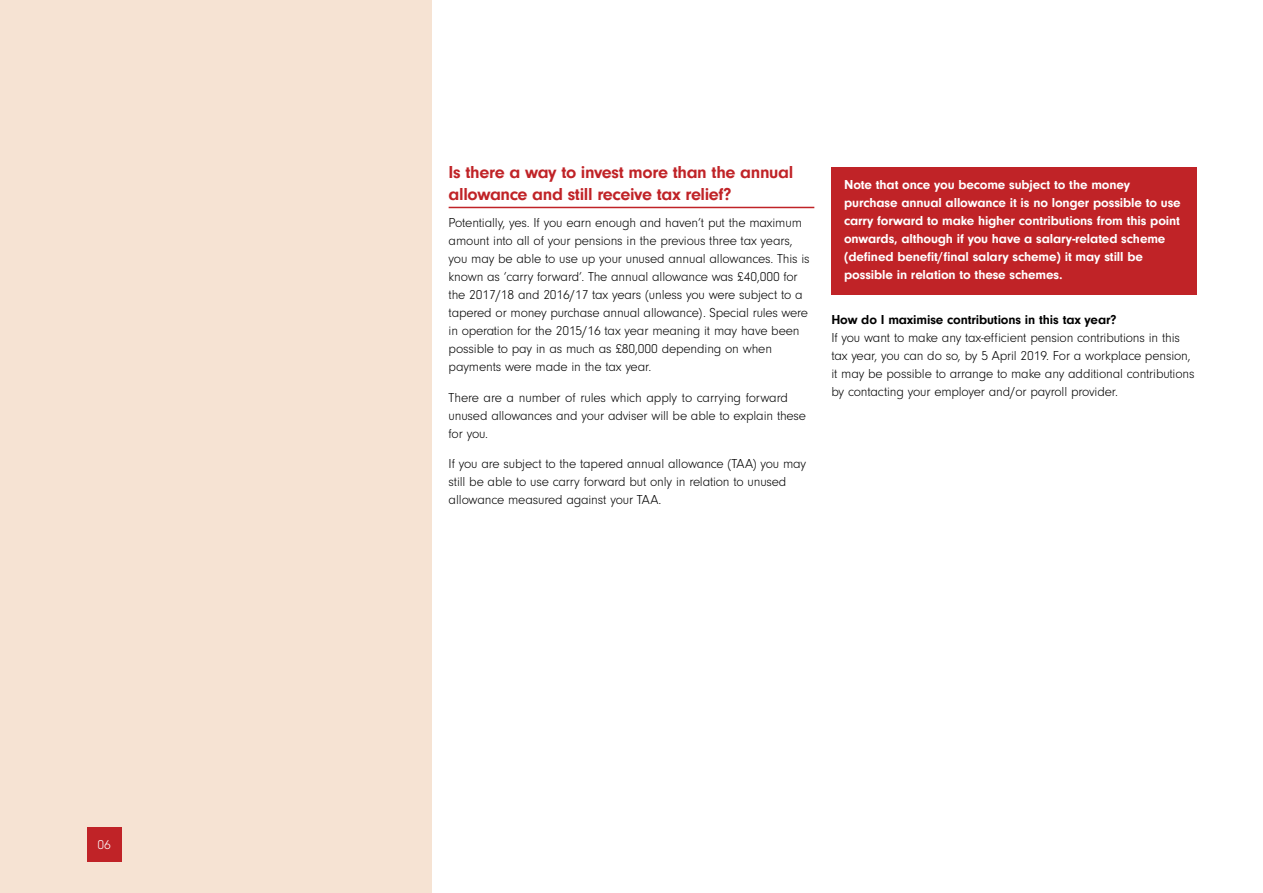
<style>
.page{position:relative;width:1263px;height:893px;background:#fff}
.page>*{position:absolute;margin:0;border:0;box-sizing:border-box;transform-origin:0 0}
.t1{font:700 18px/22.5px "Neuzeit Gro";letter-spacing:-.02em;color:#c02327}
.t2{font:300 13.5px/18px "Neuzeit Gro";letter-spacing:-.01em;color:#000}
.t3{font:700 13.5px/18px "Neuzeit Gro";letter-spacing:-.01em;color:#fff}
.t4{font:700 13.5px "Neuzeit Gro";letter-spacing:-.01em;color:#000}
.t5{font:300 13.5px "Neuzeit Gro";color:#fff}
</style>
<div class="page">
<hr style="left:449px;top:207px;width:365px;height:1px;background:#c02327">
<div style="left:0;top:0;width:432px;height:893px;background:#f6e3d3"></div>
<div style="left:831px;top:167px;width:366px;height:128px;background:#c02327"></div>
<div style="left:87px;top:827px;width:34px;height:34px;background:#c02327"></div>
<p class="t5" style="left:98px;top:837px;width:15px">06</p>
<h1 class="t1" style="left:449px;top:161px;width:346px">Is there a way to invest more than the annual allowance and still receive tax relief?</h1>
<p class="t2" style="left:449px;top:214px;width:363px">Potentially, yes. If you earn enough and haven’t put the maximum amount into all of your pensions in the previous three tax years, you may be able to use up your unused annual allowances. This is known as ‘carry forward’. The annual allowance was £40,000 for the 2017/18 and 2016/17 tax years (unless you were subject to a tapered or money purchase annual allowance). Special rules were in operation for the 2015/16 tax year meaning it may have been possible to pay in as much as £80,000 depending on when payments were made in the tax year.</p>
<p class="t2" style="left:449px;top:388px;width:359px">There are a number of rules which apply to carrying forward unused allowances and your adviser will be able to explain these for you.</p>
<p class="t2" style="left:449px;top:455px;width:359px">If you are subject to the tapered annual allowance (TAA) you may still be able to use carry forward but only in relation to unused allowance measured against your TAA.</p>
<p class="t3" style="left:844px;top:176px;width:338px">Note that once you become subject to the money purchase annual allowance it is no longer possible to use carry forward to make higher contributions from this point onwards, although if you have a salary-related scheme (defined benefit/final salary scheme) it may still be possible in relation to these schemes.</p>
<p class="t4" style="left:831px;top:312px;width:287px">How do I maximise contributions in this tax year?</p>
<p class="t2" style="left:831px;top:329px;width:365px">If you want to make any tax-efficient pension contributions in this tax year, you can do so, by 5 April 2019. For a workplace pension, it may be possible to arrange to make any additional contributions by contacting your employer and/or payroll provider.</p>
</div>
